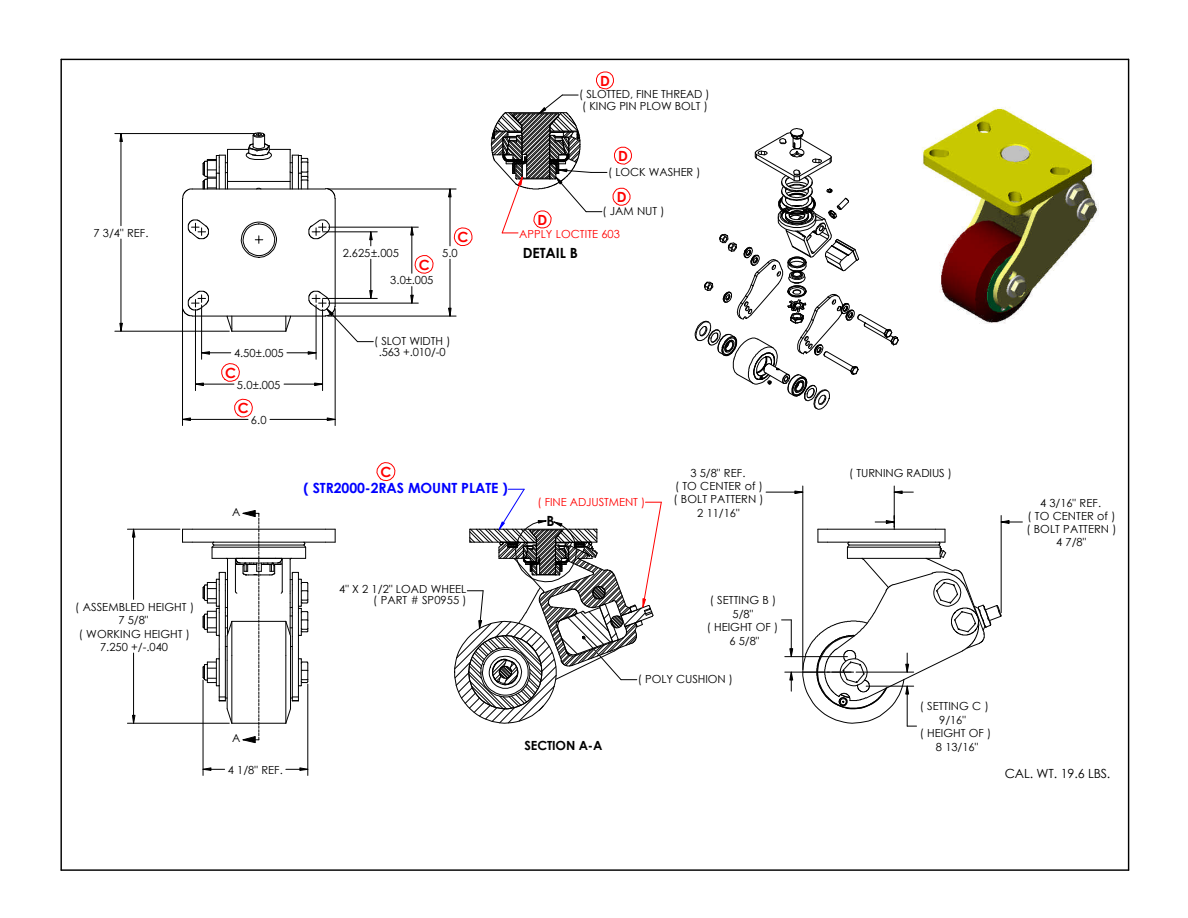
<style>
.page{position:relative;width:1188px;height:918px;background:#fff}
.page>*{position:absolute;margin:0;border:0;box-sizing:border-box;transform-origin:0 0}
.t1{font:700 14.1px "Century Gothic";letter-spacing:-.005em;color:#00f}
.t2{font:700 14.1px "Century Gothic";color:#f00}
.t3{font:700 14.1px "Century Gothic";letter-spacing:-.005em;color:#000}
.t4{font:12.6px "Century Gothic";letter-spacing:-.01em;color:#000}
.t5{font:700 12.6px "Century Gothic";letter-spacing:-.01em;color:#000}
.t6{font:11.1px/13.5px "Century Gothic";color:#000;text-align:center}
.t7{font:11.1px "Century Gothic";color:#f00}
</style>
<div class="page">
<img style="left:60px;top:58px;width:1070px;height:813px">
<hr style="left:61px;top:59px;width:1068px;height:1px;background:#000">
<hr style="left:60px;top:59px;width:2px;height:811px;background:#000">
<hr style="left:61px;top:869px;width:1068px;height:2px;background:#000">
<hr style="left:1128px;top:59px;width:1px;height:811px;background:#000">
<svg style="left:182px;top:529px;width:10px;height:14px"></svg>
<svg style="left:325px;top:529px;width:11px;height:14px"></svg>
<hr style="left:192px;top:529px;width:133px;height:1px;background:#000">
<hr style="left:192px;top:542px;width:133px;height:1px;background:#000">
<hr style="left:232px;top:331px;width:54px;height:1px;background:#000">
<svg style="left:285px;top:317px;width:6px;height:15px"></svg>
<svg style="left:226px;top:317px;width:7px;height:15px"></svg>
<svg style="left:325px;top:188px;width:11px;height:11px"></svg>
<svg style="left:182px;top:188px;width:11px;height:11px"></svg>
<hr style="left:192px;top:316px;width:133px;height:1px;background:#000">
<hr style="left:335px;top:198px;width:1px;height:108px;background:#000">
<hr style="left:192px;top:189px;width:133px;height:1px;background:#000">
<hr style="left:182px;top:198px;width:1px;height:108px;background:#000">
<svg style="left:202px;top:132px;width:107px;height:58px"></svg>
<svg style="left:694px;top:128px;width:205px;height:282px"></svg>
<hr style="left:802px;top:486px;width:1px;height:184px;background:#000">
<hr style="left:894px;top:486px;width:1px;height:41px;background:#000">
<hr style="left:766px;top:492px;width:37px;height:1px;background:#000">
<svg style="left:794px;top:490px;width:10px;height:4px"></svg>
<svg style="left:893px;top:490px;width:20px;height:4px"></svg>
<hr style="left:203px;top:680px;width:1px;height:95px;background:#000">
<hr style="left:307px;top:684px;width:1px;height:91px;background:#000">
<hr style="left:127px;top:529px;width:53px;height:1px;background:#000">
<hr style="left:127px;top:723px;width:102px;height:1px;background:#000">
<hr style="left:133px;top:529px;width:1px;height:70px;background:#000">
<hr style="left:133px;top:653px;width:1px;height:70px;background:#000">
<svg style="left:202px;top:767px;width:23px;height:4px"></svg>
<svg style="left:286px;top:767px;width:23px;height:4px"></svg>
<svg style="left:132px;top:528px;width:4px;height:10px"></svg>
<svg style="left:132px;top:715px;width:4px;height:9px"></svg>
<svg style="left:202px;top:510px;width:107px;height:234px"></svg>
<svg style="left:376px;top:462px;width:20px;height:19px"></svg>
<svg style="left:454px;top:488px;width:208px;height:236px"></svg>
<hr style="left:785px;top:656px;width:62px;height:1px;background:#000">
<hr style="left:785px;top:672px;width:66px;height:1px;background:#000">
<hr style="left:791px;top:620px;width:1px;height:37px;background:#000">
<svg style="left:789px;top:648px;width:5px;height:9px"></svg>
<svg style="left:789px;top:671px;width:5px;height:20px"></svg>
<svg style="left:802px;top:516px;width:220px;height:211px"></svg>
<svg style="left:414px;top:255px;width:20px;height:19px"></svg>
<svg style="left:234px;top:399px;width:19px;height:19px"></svg>
<svg style="left:221px;top:363px;width:19px;height:19px"></svg>
<svg style="left:454px;top:227px;width:19px;height:19px"></svg>
<svg style="left:240px;top:221px;width:37px;height:37px"></svg>
<svg style="left:182px;top:291px;width:27px;height:26px"></svg>
<svg style="left:188px;top:219px;width:21px;height:20px"></svg>
<svg style="left:308px;top:219px;width:22px;height:20px"></svg>
<hr style="left:329px;top:227px;width:89px;height:1px;background:#000">
<hr style="left:329px;top:303px;width:89px;height:1px;background:#000">
<hr style="left:450px;top:189px;width:1px;height:57px;background:#000">
<hr style="left:328px;top:316px;width:128px;height:1px;background:#000">
<hr style="left:182px;top:309px;width:1px;height:117px;background:#000">
<hr style="left:450px;top:259px;width:1px;height:57px;background:#000">
<hr style="left:183px;top:419px;width:65px;height:1px;background:#000">
<hr style="left:270px;top:419px;width:65px;height:1px;background:#000">
<hr style="left:335px;top:309px;width:1px;height:117px;background:#000">
<hr style="left:316px;top:305px;width:1px;height:54px;background:#000">
<hr style="left:411px;top:227px;width:1px;height:46px;background:#000">
<hr style="left:121px;top:239px;width:1px;height:92px;background:#000">
<hr style="left:121px;top:134px;width:1px;height:92px;background:#000">
<hr style="left:115px;top:331px;width:114px;height:1px;background:#000">
<hr style="left:115px;top:133px;width:141px;height:1px;background:#000">
<hr style="left:328px;top:189px;width:128px;height:1px;background:#000">
<hr style="left:201px;top:305px;width:1px;height:54px;background:#000">
<hr style="left:195px;top:310px;width:1px;height:81px;background:#000">
<hr style="left:284px;top:384px;width:39px;height:1px;background:#000">
<hr style="left:195px;top:384px;width:39px;height:1px;background:#000">
<hr style="left:322px;top:310px;width:1px;height:81px;background:#000">
<hr style="left:323px;top:298px;width:54px;height:1px;background:#000">
<hr style="left:323px;top:231px;width:54px;height:1px;background:#000">
<hr style="left:370px;top:259px;width:1px;height:39px;background:#000">
<svg style="left:448px;top:307px;width:4px;height:10px"></svg>
<svg style="left:410px;top:287px;width:4px;height:17px"></svg>
<svg style="left:448px;top:188px;width:4px;height:10px"></svg>
<svg style="left:369px;top:231px;width:4px;height:15px"></svg>
<svg style="left:410px;top:226px;width:4px;height:10px"></svg>
<svg style="left:183px;top:417px;width:8px;height:4px"></svg>
<svg style="left:119px;top:323px;width:4px;height:9px"></svg>
<svg style="left:119px;top:133px;width:4px;height:9px"></svg>
<svg style="left:287px;top:351px;width:30px;height:4px"></svg>
<svg style="left:201px;top:351px;width:30px;height:4px"></svg>
<svg style="left:196px;top:382px;width:8px;height:4px"></svg>
<svg style="left:314px;top:382px;width:9px;height:4px"></svg>
<svg style="left:327px;top:417px;width:9px;height:4px"></svg>
<svg style="left:308px;top:290px;width:65px;height:53px"></svg>
<svg style="left:490px;top:71px;width:142px;height:163px"></svg>
<p class="t6" style="left:94px;top:226px;width:56px">7 3/4" REF.</p>
<p class="t6" style="left:75px;top:600px;width:120px">( ASSEMBLED HEIGHT )</p>
<p class="t6" style="left:79px;top:613px;width:113px">7 5/8"<br>( WORKING HEIGHT )<br>7.250 +/-.040</p>
<p class="t6" style="left:234px;top:347px;width:51px">4.50±.005</p>
<p class="t6" style="left:237px;top:378px;width:45px">5.0±.005</p>
<p class="t2" style="left:225px;top:364px;width:12px">C</p>
<p class="t2" style="left:238px;top:399px;width:12px">C</p>
<p class="t6" style="left:251px;top:413px;width:17px">6.0</p>
<p class="t6" style="left:232px;top:505px;width:10px">A</p>
<p class="t6" style="left:343px;top:246px;width:58px">2.625±.005</p>
<p class="t2" style="left:419px;top:256px;width:12px">C</p>
<p class="t6" style="left:390px;top:273px;width:45px">3.0±.005</p>
<p class="t2" style="left:458px;top:228px;width:12px">C</p>
<p class="t6" style="left:442px;top:246px;width:17px">5.0</p>
<p class="t6" style="left:374px;top:335px;width:78px;line-height:11.6px">( SLOT WIDTH ) .563 +.010/-0</p>
<p class="t2" style="left:600px;top:72px;width:11px">D</p>
<p class="t6" style="left:579px;top:87px;width:132px">( SLOTTED, FINE THREAD )</p>
<p class="t6" style="left:582px;top:99px;width:127px">( KING PIN PLOW BOLT )</p>
<p class="t2" style="left:618px;top:147px;width:11px">D</p>
<p class="t6" style="left:608px;top:165px;width:94px">( LOCK WASHER )</p>
<p class="t2" style="left:537px;top:211px;width:11px">D</p>
<p class="t2" style="left:617px;top:188px;width:11px">D</p>
<p class="t6" style="left:603px;top:204px;width:63px">( JAM NUT )</p>
<p class="t7" style="left:519px;top:227px;width:102px">APPLY LOCTITE 603</p>
<p class="t3" style="left:523px;top:244px;width:57px">DETAIL B</p>
<p class="t2" style="left:381px;top:463px;width:12px">C</p>
<p class="t1" style="left:303px;top:479px;width:206px">( STR2000-2RAS MOUNT PLATE )</p>
<p class="t7" style="left:537px;top:495px;width:109px">( FINE ADJUSTMENT )</p>
<p class="t3" style="left:546px;top:512px;width:10px">B</p>
<p class="t6" style="left:674px;top:466px;width:92px">3 5/8" REF.<br>( TO CENTER of ) ( BOLT PATTERN )<br>2 11/16"</p>
<p class="t6" style="left:232px;top:731px;width:10px">A</p>
<p class="t6" style="left:228px;top:763px;width:56px">4 1/8" REF.</p>
<p class="t6" style="left:339px;top:583px;width:129px;line-height:11.6px;text-align:right">4" X 2 1/2" LOAD WHEEL ( PART # SP0955 )</p>
<p class="t5" style="left:525px;top:737px;width:79px">SECTION A-A</p>
<p class="t6" style="left:710px;top:594px;width:68px">( SETTING B )</p>
<p class="t6" style="left:707px;top:607px;width:73px">5/8"<br>( HEIGHT OF )<br>6 5/8"</p>
<p class="t6" style="left:638px;top:672px;width:97px">( POLY CUSHION )</p>
<p class="t6" style="left:849px;top:466px;width:104px">( TURNING RADIUS )</p>
<p class="t6" style="left:1026px;top:496px;width:92px">4 3/16" REF.<br>( TO CENTER of ) ( BOLT PATTERN )<br>4 7/8"</p>
<p class="t6" style="left:920px;top:699px;width:70px">( SETTING C )</p>
<p class="t6" style="left:920px;top:713px;width:73px">9/16"<br>( HEIGHT OF )<br>8 13/16"</p>
<p class="t4" style="left:1005px;top:766px;width:107px">CAL. WT. 19.6 LBS.</p>
</div>
